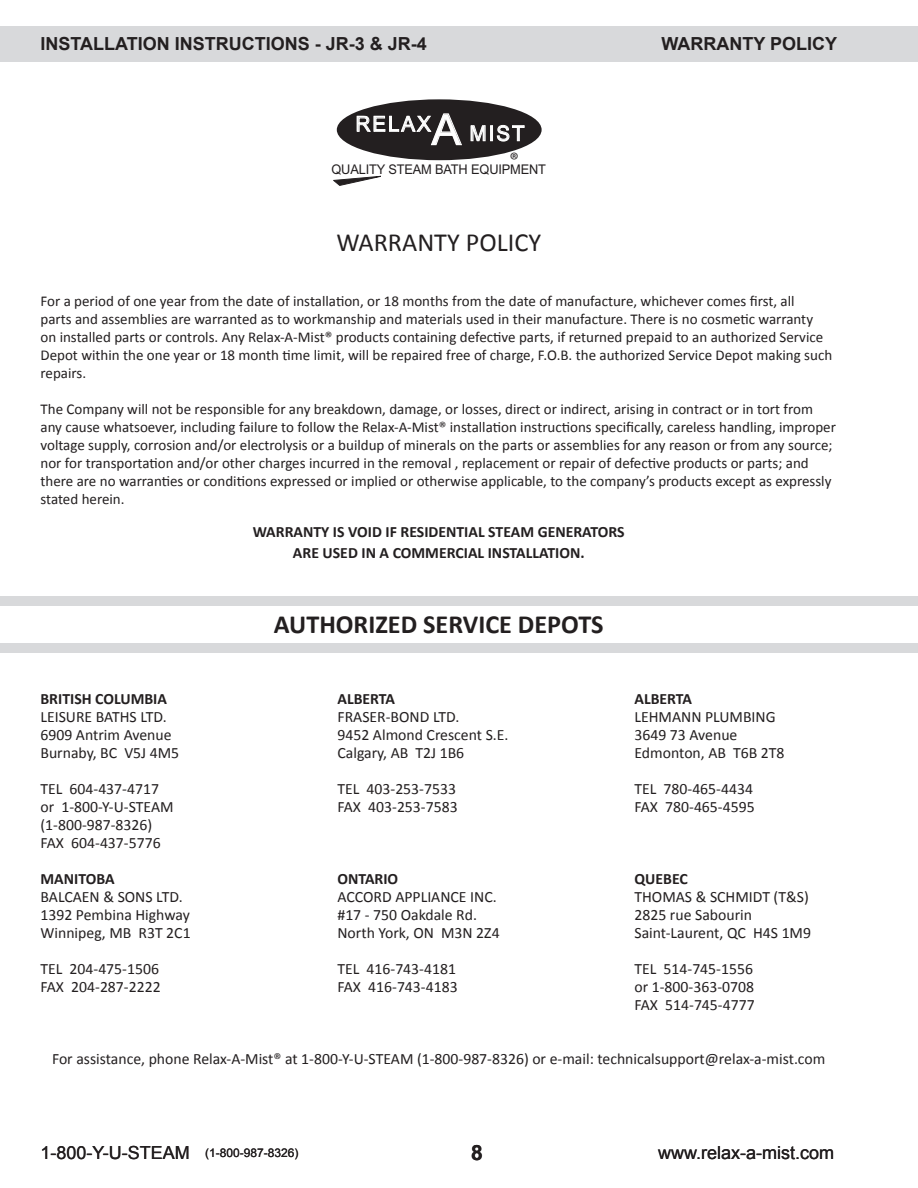
<style>
.page{position:relative;width:918px;height:1188px;background:#fff}
.page>*{position:absolute;margin:0;border:0;box-sizing:border-box;transform-origin:0 0}
.t1{font:700 26.25px "Calibri";color:#231f20}
.t2{font:26.25px "Calibri";color:#231f20}
.t3{font:21.15px "Myriad Pro";color:#231f20}
.t4{font:21px "Arial";letter-spacing:.1em;color:#fff}
.t5{font:700 21px "Arial";color:#231f20}
.t6{font:700 18px "Arial";color:#231f20}
.t7{font:18px "Arial";color:#231f20}
.t8{font:15.75px/18px "Calibri";color:#231f20}
.t9{font:700 15.75px/21px "Calibri";color:#231f20;text-align:center}
.t10{font:15px/18px "Calibri";color:#231f20}
.t11{font:13.35px "Arial";letter-spacing:-.01em;color:#231f20;scale:.96 1}
.t12{font:12px "Arial";color:#231f20}
.s1{font-size:43.05px}
.s2{font-size:18px}
</style>
<div class="page">
<div style="left:0;top:26px;width:918px;height:36px;background:#d8d9db"></div>
<div style="left:337px;top:99px;width:205px;height:61px;background:#231f20;border-radius:50%"></div>
<svg style="left:333px;top:175px;width:48px;height:11px"></svg>
<svg style="left:470px;top:125px;width:16px;height:16px"></svg>
<div style="left:490px;top:125px;width:3px;height:16px;border:1px solid #fff"></div>
<svg style="left:497px;top:125px;width:28px;height:17px"></svg>
<svg style="left:357px;top:113px;width:105px;height:33px"></svg>
<div style="left:0;top:643px;width:918px;height:10px;background:#d8d9db"></div>
<div style="left:0;top:596px;width:918px;height:9px;background:#d8d9db"></div>
<p class="t6" style="left:40px;top:32px;width:388px">INSTALLATION INSTRUCTIONS - JR-3 &amp; JR-4</p>
<h3 class="t4" style="left:356px;top:110px;width:170px">RELAX<span class="s1">A</span> MIST</h3>
<h2 class="t3" style="left:510px;top:147px;width:10px">®</h2>
<p class="t11" style="left:331px;top:160px;width:225px">QUALITY STEAM BATH EQUIPMENT</p>
<h1 class="t2" style="left:336px;top:226px;width:206px">WARRANTY POLICY</h1>
<p class="t6" style="left:662px;top:32px;width:177px">WARRANTY POLICY</p>
<p class="t10" style="left:40px;top:292px;width:793px">For a period of one year from the date of installation, or 18 months from the date of manufacture, whichever comes first, all<br>parts and assemblies are warranted as to workmanship and materials used in their manufacture. There is no cosmetic warranty on installed parts or controls. Any Relax-A-Mist® products containing defective parts, if returned prepaid to an authorized Service Depot within the one year or 18 month time limit, will be repaired free of charge, F.O.B. the authorized Service Depot making such repairs.</p>
<p class="t10" style="left:40px;top:400px;width:797px">The Company will not be responsible for any breakdown, damage, or losses, direct or indirect, arising in contract or in tort from any cause whatsoever, including failure to follow the Relax-A-Mist® installation instructions specifically, careless handling, improper voltage supply, corrosion and/or electrolysis or a buildup of minerals on the parts or assemblies for any reason or from any source; nor for transportation and/or other charges incurred in the removal , replacement or repair of defective products or parts; and there are no warranties or conditions expressed or implied or otherwise applicable, to the company’s products except as expressly stated herein.</p>
<p class="t9" style="left:253px;top:521px;width:374px">WARRANTY IS VOID IF RESIDENTIAL STEAM GENERATORS<br>ARE USED IN A COMMERCIAL INSTALLATION.</p>
<h1 class="t1" style="left:274px;top:607px;width:331px">AUTHORIZED SERVICE DEPOTS</h1>
<p class="t9" style="left:40px;top:688px;width:128px">BRITISH COLUMBIA</p>
<p class="t9" style="left:338px;top:688px;width:59px">ALBERTA</p>
<p class="t9" style="left:634px;top:688px;width:59px">ALBERTA</p>
<p class="t8" style="left:40px;top:708px;width:128px">LEISURE BATHS LTD.</p>
<p class="t8" style="left:338px;top:708px;width:123px">FRASER-BOND LTD.</p>
<p class="t8" style="left:635px;top:708px;width:143px">LEHMANN PLUMBING</p>
<p class="t8" style="left:40px;top:726px;width:133px">6909 Antrim Avenue</p>
<p class="t8" style="left:338px;top:726px;width:173px">9452 Almond Crescent S.E.</p>
<p class="t8" style="left:635px;top:726px;width:104px">3649 73 Avenue</p>
<p class="t8" style="left:40px;top:744px;width:140px">Burnaby, BC V5J 4M5</p>
<p class="t8" style="left:338px;top:744px;width:128px">Calgary, AB T2J 1B6</p>
<p class="t8" style="left:635px;top:744px;width:152px">Edmonton, AB T6B 2T8</p>
<p class="t8" style="left:40px;top:780px;width:120px">TEL 604-437-4717</p>
<p class="t8" style="left:338px;top:780px;width:120px">TEL 403-253-7533</p>
<p class="t8" style="left:635px;top:780px;width:120px">TEL 780-465-4434</p>
<p class="t8" style="left:40px;top:798px;width:135px">or 1-800-Y-U-STEAM</p>
<p class="t8" style="left:338px;top:798px;width:122px">FAX 403-253-7583</p>
<p class="t8" style="left:635px;top:798px;width:122px">FAX 780-465-4595</p>
<p class="t8" style="left:40px;top:816px;width:122px">(1-800-987-8326)<br>FAX 604-437-5776</p>
<p class="t9" style="left:40px;top:868px;width:76px">MANITOBA</p>
<p class="t9" style="left:337px;top:868px;width:62px">ONTARIO</p>
<p class="t9" style="left:635px;top:868px;width:55px">QUEBEC</p>
<p class="t8" style="left:40px;top:888px;width:144px">BALCAEN &amp; SONS LTD.</p>
<p class="t8" style="left:338px;top:888px;width:161px">ACCORD APPLIANCE INC.</p>
<p class="t8" style="left:635px;top:888px;width:176px">THOMAS &amp; SCHMIDT (T&amp;S)</p>
<p class="t8" style="left:40px;top:906px;width:151px">1392 Pembina Highway</p>
<p class="t8" style="left:338px;top:906px;width:141px">#17 - 750 Oakdale Rd.</p>
<p class="t8" style="left:635px;top:906px;width:119px">2825 rue Sabourin</p>
<p class="t8" style="left:40px;top:924px;width:152px">Winnipeg, MB R3T 2C1</p>
<p class="t8" style="left:338px;top:924px;width:164px">North York, ON M3N 2Z4</p>
<p class="t8" style="left:635px;top:924px;width:178px">Saint-Laurent, QC H4S 1M9</p>
<p class="t8" style="left:40px;top:960px;width:120px">TEL 204-475-1506</p>
<p class="t8" style="left:338px;top:960px;width:120px">TEL 416-743-4181</p>
<p class="t8" style="left:635px;top:960px;width:120px">TEL 514-745-1556</p>
<p class="t8" style="left:40px;top:978px;width:122px">FAX 204-287-2222</p>
<p class="t8" style="left:338px;top:978px;width:122px">FAX 416-743-4183</p>
<p class="t8" style="left:635px;top:978px;width:122px">or 1-800-363-0708<br>FAX 514-745-4777</p>
<p class="t8" style="left:52px;top:1050px;width:775px">For assistance, phone Relax-A-Mist® at 1-800-Y-U-STEAM (1-800-987-8326) or e-mail: technicalsupport@relax-a-mist.com</p>
<h3 class="t5" style="left:471px;top:1138px;width:13px">8</h3>
<p class="t12" style="left:40px;top:1145px;width:260px"><span class="s2">1-800-Y-U-STEAM</span> (1-800-987-8326)</p>
<p class="t7" style="left:658px;top:1141px;width:178px">www.relax-a-mist.com</p>
</div>
